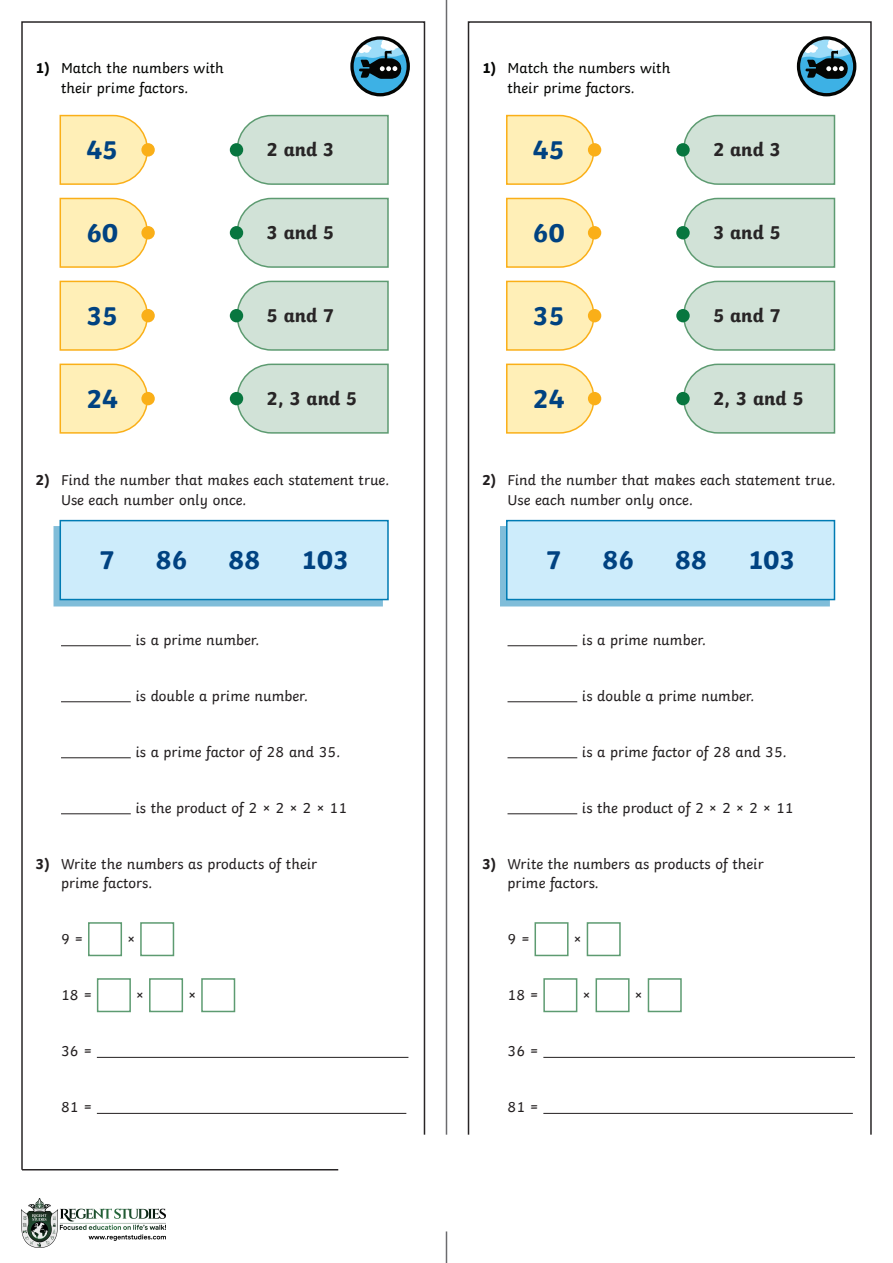
<style>
.page{position:relative;width:893px;height:1263px;background:#fff}
.page>*{position:absolute;margin:0;border:0;box-sizing:border-box;transform-origin:0 0}
.KS2_Body_Copy{font:700 27px "Twinkl";color:#004281}
.KS2_Body_Copy-2{font:700 19.5px "Twinkl";color:#282526}
.Indented_Body_Text{font:15px/19.5px "Twinkl";color:#231f20}
.t1{font:15px/19.5px "Twinkl";color:#040503}
.s1{font-weight:700}
</style>
<div class="page">
<hr style="left:446px;top:0;width:1px;height:1135px;background:#6b6b6e">
<hr style="left:446px;top:1231px;width:1px;height:32px;background:#6b6b6e">
<svg style="left:21px;top:21px;width:405px;height:1150px"></svg>
<svg style="left:350px;top:36px;width:60px;height:62px"></svg>
<svg style="left:236px;top:114px;width:153px;height:72px;background:#cee0d4"></svg>
<div style="left:230px;top:143px;width:13px;height:14px;background:#08763f;border-radius:50%"></div>
<svg style="left:59px;top:363px;width:90px;height:71px;background:#feecb4"></svg>
<div style="left:141px;top:392px;width:14px;height:13px;background:#faaf18;border-radius:50%"></div>
<svg style="left:236px;top:197px;width:153px;height:72px;background:#cee0d4"></svg>
<div style="left:230px;top:226px;width:13px;height:13px;background:#08763f;border-radius:50%"></div>
<svg style="left:59px;top:280px;width:90px;height:71px;background:#feecb4"></svg>
<div style="left:141px;top:309px;width:14px;height:13px;background:#faaf18;border-radius:50%"></div>
<svg style="left:236px;top:280px;width:153px;height:71px;background:#cddfd3"></svg>
<div style="left:230px;top:309px;width:13px;height:13px;background:#08763f;border-radius:50%"></div>
<svg style="left:59px;top:197px;width:90px;height:72px;background:#feecb5"></svg>
<div style="left:141px;top:226px;width:14px;height:13px;background:#faaf18;border-radius:50%"></div>
<svg style="left:236px;top:363px;width:153px;height:71px;background:#cddfd3"></svg>
<div style="left:230px;top:392px;width:13px;height:13px;background:#08763f;border-radius:50%"></div>
<svg style="left:59px;top:114px;width:90px;height:72px;background:#feecb5"></svg>
<div style="left:141px;top:143px;width:14px;height:14px;background:#faaf18;border-radius:50%"></div>
<div style="left:53px;top:526px;width:330px;height:80px;background:#007bb3;opacity:.5"></div>
<div style="left:60px;top:521px;width:328px;height:78px;background:#cdecfb"></div>
<div style="left:60px;top:520px;width:329px;height:80px;border:2px solid #007bb3"></div>
<hr style="left:507px;top:645px;width:70px;height:1px;background:#231f20">
<hr style="left:507px;top:701px;width:70px;height:1px;background:#231f20">
<hr style="left:507px;top:757px;width:70px;height:1px;background:#231f20">
<hr style="left:507px;top:813px;width:70px;height:1px;background:#231f20">
<hr style="left:543px;top:1057px;width:312px;height:1px;background:#231f20">
<hr style="left:543px;top:1113px;width:310px;height:1px;background:#231f20">
<div style="left:534px;top:922px;width:35px;height:34px;background:#fff;border:2px solid #5d9b71"></div>
<div style="left:587px;top:922px;width:34px;height:34px;background:#fff;border:2px solid #5d9b71"></div>
<div style="left:543px;top:978px;width:34px;height:34px;background:#fff;border:2px solid #5d9b71"></div>
<div style="left:596px;top:978px;width:34px;height:34px;background:#fff;border:2px solid #5d9b71"></div>
<div style="left:648px;top:978px;width:34px;height:34px;background:#fff;border:2px solid #5d9b71"></div>
<div style="left:468px;top:21px;width:404px;height:1114px;border:2px solid #282526"></div>
<svg style="left:797px;top:36px;width:59px;height:61px"></svg>
<svg style="left:683px;top:114px;width:153px;height:71px;background:#cde0d4"></svg>
<div style="left:676px;top:143px;width:14px;height:14px;background:#08763f;border-radius:50%"></div>
<svg style="left:506px;top:363px;width:89px;height:71px;background:#feecb3"></svg>
<div style="left:588px;top:392px;width:13px;height:13px;background:#faaf18;border-radius:50%"></div>
<svg style="left:682px;top:197px;width:154px;height:71px;background:#cddfd3"></svg>
<div style="left:676px;top:226px;width:14px;height:13px;background:#08763f;border-radius:50%"></div>
<svg style="left:506px;top:280px;width:89px;height:71px;background:#feecb3"></svg>
<div style="left:588px;top:309px;width:13px;height:13px;background:#faaf18;border-radius:50%"></div>
<svg style="left:682px;top:280px;width:154px;height:71px;background:#cddfd3"></svg>
<div style="left:676px;top:309px;width:14px;height:13px;background:#08763f;border-radius:50%"></div>
<svg style="left:506px;top:197px;width:89px;height:71px;background:#feecb3"></svg>
<div style="left:588px;top:226px;width:13px;height:13px;background:#faaf18;border-radius:50%"></div>
<svg style="left:682px;top:363px;width:154px;height:71px;background:#cddfd3"></svg>
<div style="left:676px;top:392px;width:14px;height:13px;background:#08763f;border-radius:50%"></div>
<svg style="left:506px;top:114px;width:88px;height:71px;background:#feecb3"></svg>
<div style="left:588px;top:143px;width:13px;height:14px;background:#faaf18;border-radius:50%"></div>
<div style="left:500px;top:526px;width:329px;height:80px;background:#007bb3;opacity:.5"></div>
<div style="left:507px;top:521px;width:327px;height:78px;background:#cdecfb"></div>
<div style="left:506px;top:520px;width:329px;height:80px;border:2px solid #007bb3"></div>
<img style="left:22px;top:1199px;width:143px;height:49px">
<p class="t1" style="left:61px;top:57px;width:164px;text-indent:-26px"><span class="s1">1)</span> Match the numbers with their prime factors.</p>
<p class="t1" style="left:507px;top:57px;width:164px;text-indent:-26px"><span class="s1">1)</span> Match the numbers with their prime factors.</p>
<p class="KS2_Body_Copy" style="left:86px;top:127px;width:33px">45</p>
<p class="KS2_Body_Copy-2" style="left:266px;top:134px;width:69px">2 and 3</p>
<p class="KS2_Body_Copy" style="left:533px;top:127px;width:33px">45</p>
<p class="KS2_Body_Copy-2" style="left:713px;top:134px;width:69px">2 and 3</p>
<p class="KS2_Body_Copy" style="left:86px;top:210px;width:33px">60</p>
<p class="KS2_Body_Copy-2" style="left:266px;top:217px;width:69px">3 and 5</p>
<p class="KS2_Body_Copy" style="left:533px;top:210px;width:33px">60</p>
<p class="KS2_Body_Copy-2" style="left:713px;top:217px;width:69px">3 and 5</p>
<p class="KS2_Body_Copy" style="left:86px;top:293px;width:33px">35</p>
<p class="KS2_Body_Copy-2" style="left:266px;top:299px;width:69px">5 and 7</p>
<p class="KS2_Body_Copy" style="left:533px;top:293px;width:33px">35</p>
<p class="KS2_Body_Copy-2" style="left:713px;top:299px;width:69px">5 and 7</p>
<p class="KS2_Body_Copy" style="left:86px;top:376px;width:33px">24</p>
<p class="KS2_Body_Copy-2" style="left:266px;top:382px;width:92px">2, 3 and 5</p>
<p class="KS2_Body_Copy" style="left:533px;top:376px;width:33px">24</p>
<p class="KS2_Body_Copy-2" style="left:713px;top:382px;width:92px">2, 3 and 5</p>
<p class="Indented_Body_Text" style="left:61px;top:469px;width:330px;text-indent:-26px"><span class="s1">2)</span> Find the number that makes each statement true.<br>Use each number only once.</p>
<p class="Indented_Body_Text" style="left:507px;top:469px;width:330px;text-indent:-26px"><span class="s1">2)</span> Find the number that makes each statement true.<br>Use each number only once.</p>
<p class="KS2_Body_Copy" style="left:99px;top:538px;width:17px">7</p>
<p class="KS2_Body_Copy" style="left:156px;top:538px;width:33px">86</p>
<p class="KS2_Body_Copy" style="left:229px;top:538px;width:33px">88</p>
<p class="KS2_Body_Copy" style="left:301px;top:538px;width:49px">103</p>
<p class="KS2_Body_Copy" style="left:546px;top:538px;width:17px">7</p>
<p class="KS2_Body_Copy" style="left:602px;top:538px;width:33px">86</p>
<p class="KS2_Body_Copy" style="left:675px;top:538px;width:33px">88</p>
<p class="KS2_Body_Copy" style="left:748px;top:538px;width:49px">103</p>
<p class="Indented_Body_Text" style="left:135px;top:628px;width:126px">is a prime number.</p>
<p class="Indented_Body_Text" style="left:582px;top:628px;width:126px">is a prime number.</p>
<p class="Indented_Body_Text" style="left:135px;top:684px;width:174px">is double a prime number.</p>
<p class="Indented_Body_Text" style="left:582px;top:684px;width:174px">is double a prime number.</p>
<p class="Indented_Body_Text" style="left:135px;top:740px;width:206px">is a prime factor of 28 and 35.</p>
<p class="Indented_Body_Text" style="left:582px;top:740px;width:206px">is a prime factor of 28 and 35.</p>
<p class="Indented_Body_Text" style="left:135px;top:796px;width:213px">is the product of 2 × 2 × 2 × 11</p>
<p class="Indented_Body_Text" style="left:582px;top:796px;width:213px">is the product of 2 × 2 × 2 × 11</p>
<p class="Indented_Body_Text" style="left:61px;top:852px;width:258px;text-indent:-26px"><span class="s1">3)</span> Write the numbers as products of their prime factors.</p>
<p class="Indented_Body_Text" style="left:507px;top:852px;width:258px;text-indent:-26px"><span class="s1">3)</span> Write the numbers as products of their prime factors.</p>
<p class="Indented_Body_Text" style="left:61px;top:928px;width:24px">9 =</p>
<p class="Indented_Body_Text" style="left:127px;top:928px;width:10px">×</p>
<p class="Indented_Body_Text" style="left:507px;top:928px;width:24px">9 =</p>
<p class="Indented_Body_Text" style="left:573px;top:928px;width:10px">×</p>
<p class="Indented_Body_Text" style="left:61px;top:984px;width:33px">18 =</p>
<p class="Indented_Body_Text" style="left:136px;top:984px;width:10px">×</p>
<p class="Indented_Body_Text" style="left:188px;top:984px;width:10px">×</p>
<p class="Indented_Body_Text" style="left:507px;top:984px;width:33px">18 =</p>
<p class="Indented_Body_Text" style="left:582px;top:984px;width:10px">×</p>
<p class="Indented_Body_Text" style="left:634px;top:984px;width:10px">×</p>
<p class="Indented_Body_Text" style="left:61px;top:1040px;width:33px">36 =</p>
<p class="Indented_Body_Text" style="left:507px;top:1040px;width:33px">36 =</p>
<p class="Indented_Body_Text" style="left:61px;top:1096px;width:33px">81 =</p>
<p class="Indented_Body_Text" style="left:507px;top:1096px;width:33px">81 =</p>
</div>
